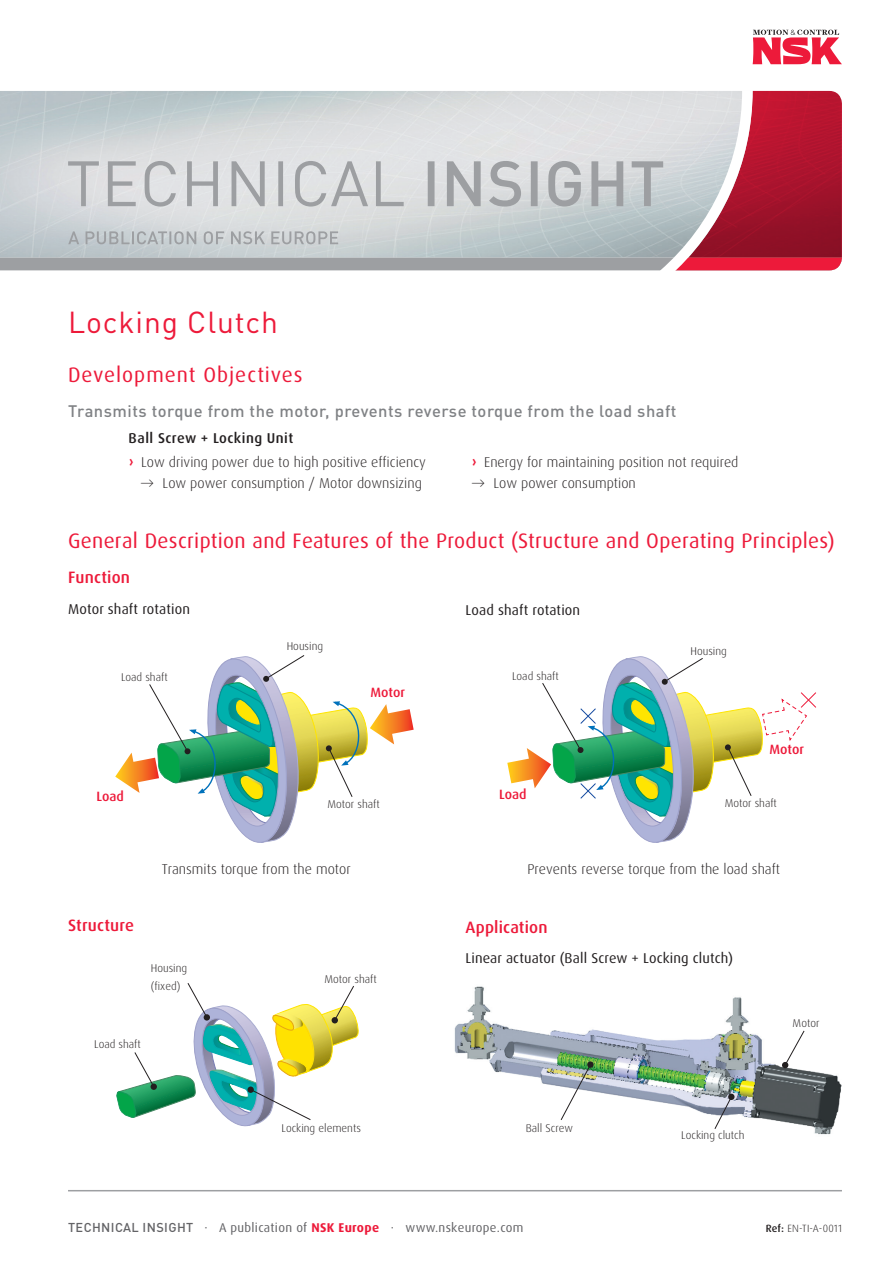
<style>
.page{position:relative;width:893px;height:1263px;background:#fff}
.page>*{position:absolute;margin:0;border:0;box-sizing:border-box;transform-origin:0 0}
.t1{font:30px "DIN Pro";letter-spacing:.03em;color:#ed1a3a}
.t2{font:21px "Dax Pro";letter-spacing:.02em;color:#ed1a3a}
.t3{font:21px "Dax Pro";letter-spacing:.045em;color:#ed1a3a}
.t4{font:500 16.5px "DIN Pro";letter-spacing:.03em;color:#808285}
.DAX_s_9_5_5mm__light{font:500 16.5px "Dax Pro";letter-spacing:.01em;color:#ed1a3a}
.DAX_s_9_5_5mm__light-2{font:300 14.25px "Dax Pro";color:#231f20}
.DAX_s_9_5_5mm__light-3{font:14.25px "Dax Pro";letter-spacing:.01em;color:#231f20}
.t5{font:500 14.25px "Dax Pro";letter-spacing:.03em;color:#231f20}
.DAX_s_9_5_5mm__light-4{font:500 13.5px "Dax Pro";color:#ed1a3a}
.t6{font:12.75px "Dax Pro";letter-spacing:.025em;color:#636366}
.DAX_s_9_5_5mm__light-5{font:300 11.25px "Dax Pro";color:#231f20}
.t7{font:300 10.5px "Dax Pro";letter-spacing:.02em;color:#231f20}
.s1{font-weight:700;color:#ed1a3a}
.s2{font-family:"DIN Pro";font-weight:500}
.s3{font-weight:500}
</style>
<div class="page">
<svg style="left:115px;top:655px;width:299px;height:187px"></svg>
<svg style="left:753px;top:30px;width:89px;height:34px"></svg>
<hr style="left:68px;top:1190px;width:774px;height:1px;background:#9d9fa2">
<svg style="left:0;top:90px;width:842px;height:181px;background:#c7b7bc"></svg>
<svg style="left:507px;top:656px;width:309px;height:186px"></svg>
<svg style="left:116px;top:983px;width:243px;height:144px"></svg>
<img style="left:454px;top:986px;width:388px;height:149px">
<svg style="left:782px;top:1030px;width:23px;height:38px"></svg>
<div style="left:587px;top:1061px;width:7px;height:7px;background:#231f20;border-radius:50%"></div>
<svg style="left:560px;top:1064px;width:31px;height:56px"></svg>
<svg style="left:714px;top:1094px;width:20px;height:35px"></svg>
<p class="t1" style="left:68px;top:302px;width:211px">Locking Clutch</p>
<p class="t3" style="left:68px;top:362px;width:236px">Development Objectives</p>
<p class="t4" style="left:68px;top:399px;width:610px">Transmits torque from the motor, prevents reverse torque from the load shaft</p>
<p class="t5" style="left:129px;top:429px;width:166px">Ball Screw + Locking Unit</p>
<p class="DAX_s_9_5_5mm__light-2" style="left:129px;top:453px;width:298px"><span class="s1">›</span> Low driving power due to high positive efficiency</p>
<p class="DAX_s_9_5_5mm__light-2" style="left:141px;top:474px;width:282px">→ Low power consumption / Motor downsizing</p>
<p class="DAX_s_9_5_5mm__light-2" style="left:472px;top:453px;width:268px"><span class="s1">›</span> Energy for maintaining position not required</p>
<p class="DAX_s_9_5_5mm__light-2" style="left:472px;top:474px;width:165px">→ Low power consumption</p>
<p class="t2" style="left:68px;top:527px;width:768px">General Description and Features of the Product (Structure and Operating Principles)</p>
<p class="DAX_s_9_5_5mm__light" style="left:68px;top:566px;width:63px">Function</p>
<p class="DAX_s_9_5_5mm__light-3" style="left:68px;top:600px;width:123px">Motor shaft rotation</p>
<p class="DAX_s_9_5_5mm__light-5" style="left:121px;top:669px;width:48px">Load shaft</p>
<p class="DAX_s_9_5_5mm__light-4" style="left:96px;top:787px;width:29px">Load</p>
<p class="DAX_s_9_5_5mm__light-5" style="left:287px;top:639px;width:38px">Housing</p>
<p class="DAX_s_9_5_5mm__light-4" style="left:371px;top:683px;width:36px">Motor</p>
<p class="DAX_s_9_5_5mm__light-5" style="left:327px;top:796px;width:54px">Motor shaft</p>
<p class="DAX_s_9_5_5mm__light-3" style="left:466px;top:601px;width:116px">Load shaft rotation</p>
<p class="DAX_s_9_5_5mm__light-5" style="left:512px;top:668px;width:48px">Load shaft</p>
<p class="DAX_s_9_5_5mm__light-4" style="left:499px;top:786px;width:29px">Load</p>
<p class="DAX_s_9_5_5mm__light-5" style="left:691px;top:644px;width:38px">Housing</p>
<p class="DAX_s_9_5_5mm__light-4" style="left:770px;top:741px;width:36px">Motor</p>
<p class="DAX_s_9_5_5mm__light-5" style="left:725px;top:796px;width:54px">Motor shaft</p>
<p class="DAX_s_9_5_5mm__light-2" style="left:162px;top:860px;width:190px">Transmits torque from the motor</p>
<p class="DAX_s_9_5_5mm__light-2" style="left:527px;top:860px;width:254px">Prevents reverse torque from the load shaft</p>
<p class="DAX_s_9_5_5mm__light" style="left:68px;top:915px;width:67px">Structure</p>
<p class="DAX_s_9_5_5mm__light" style="left:466px;top:916px;width:83px">Application</p>
<p class="DAX_s_9_5_5mm__light-5" style="left:151px;top:961px;width:38px">Housing</p>
<p class="DAX_s_9_5_5mm__light-5" style="left:151px;top:979px;width:31px">(fixed)</p>
<p class="DAX_s_9_5_5mm__light-5" style="left:94px;top:1037px;width:48px">Load shaft</p>
<p class="DAX_s_9_5_5mm__light-5" style="left:324px;top:972px;width:54px">Motor shaft</p>
<p class="DAX_s_9_5_5mm__light-5" style="left:281px;top:1121px;width:81px">Locking elements</p>
<p class="DAX_s_9_5_5mm__light-3" style="left:465px;top:949px;width:269px">Linear actuator (Ball Screw + Locking clutch)</p>
<p class="DAX_s_9_5_5mm__light-5" style="left:526px;top:1121px;width:49px">Ball Screw</p>
<p class="DAX_s_9_5_5mm__light-5" style="left:681px;top:1128px;width:65px">Locking clutch</p>
<p class="DAX_s_9_5_5mm__light-5" style="left:793px;top:1016px;width:28px">Motor</p>
<p class="t6" style="left:68px;top:1219px;width:457px"><span class="s2">TECHNICAL INSIGHT</span> · A publication of <span class="s1">NSK Europe</span> · www.nskeurope.com</p>
<p class="t7" style="left:766px;top:1221px;width:78px"><span class="s3">Ref:</span> EN-TI-A-0011</p>
</div>
